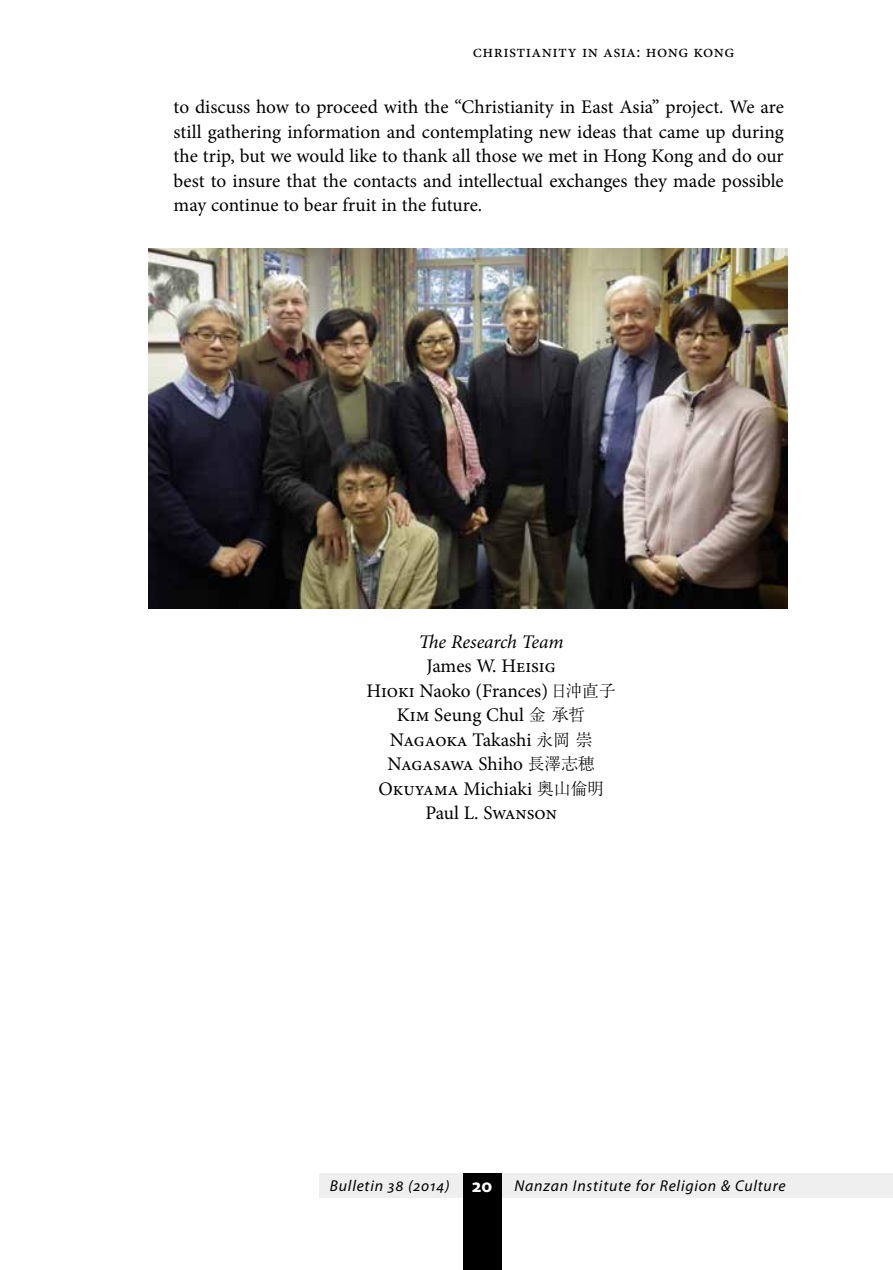
<style>
.page{position:relative;width:893px;height:1270px;background:#fff}
.page>*{position:absolute;margin:0;border:0;box-sizing:border-box;transform-origin:0 0}
.t1{font:19.25px/24.5px "Minion Pro";color:#000;text-align:justify}
.t2{font:italic 19.25px "Minion Pro";letter-spacing:-.01em;color:#000}
.t3{font:17.5px "Minion Pro";letter-spacing:.025em;color:#000}
.t4{font:italic 15.75px "Myriad Pro";letter-spacing:.05em;color:#000}
.s1{font-family:"Ryumin Pro";font-weight:300;font-size:16.8px}
.s2{font-weight:700;font-style:normal;font-size:19.25px;color:#fff}
</style>
<div class="page">
<div style="left:320px;top:1173px;width:573px;height:25px;background:#efefef"></div>
<div style="left:463px;top:1173px;width:39px;height:97px;background:#000"></div>
<img style="left:149px;top:248px;width:638px;height:361px">
<p class="t3" style="left:473px;top:40px;width:263px">christianity in asia: hong kong</p>
<p class="t1" style="left:174px;top:95px;width:612px">to discuss how to proceed with the “Christianity in East Asia” project. We are still gathering information and contemplating new ideas that came up during the trip, but we would like to thank all those we met in Hong Kong and do our best to insure that the contacts and intellectual exchanges they made possible may continue to bear fruit in the future.</p>
<p class="t2" style="left:419px;top:628px;width:146px">The Research Team</p>
<p class="t1" style="left:367px;top:654px;width:251px;text-align:center">James W. Heisig<br>Hioki Naoko (Frances) <span class="s1">日沖直子<br></span>Kim Seung Chul <span class="s1">金 承哲<br></span>Nagaoka Takashi <span class="s1">永岡 崇<br></span>Nagasawa Shiho <span class="s1">長澤志穂<br></span>Okuyama Michiaki <span class="s1">奥山倫明<br></span>Paul L. Swanson</p>
<p class="t4" style="left:330px;top:1176px;width:457px">Bulletin 38 (2014) <span class="s2">20</span> Nanzan Institute for Religion &amp; Culture</p>
</div>
